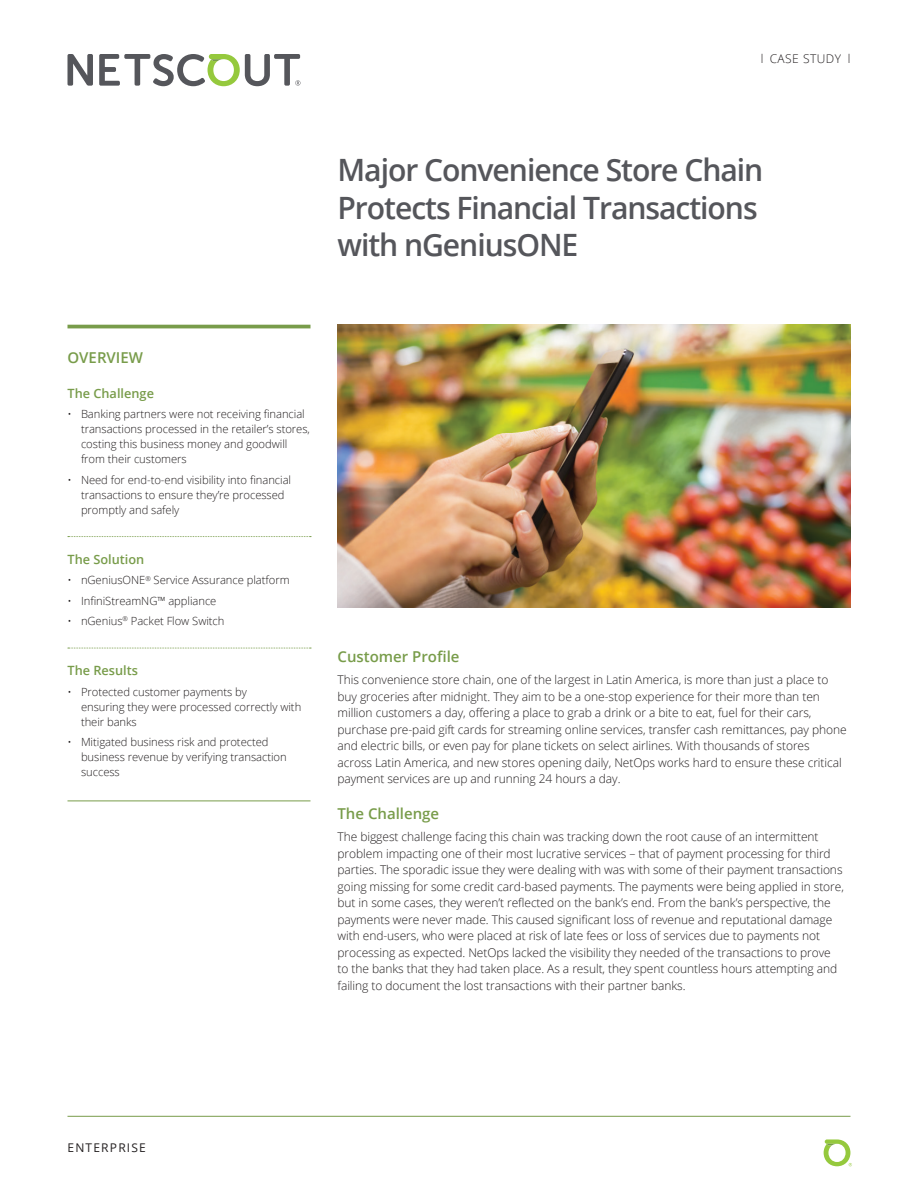
<style>
.page{position:relative;width:918px;height:1188px;background:#fff}
.page>*{position:absolute;margin:0;border:0;box-sizing:border-box;transform-origin:0 0}
.Document_Title{font:600 30.75px/37.5px "Open Sans";letter-spacing:-.035em;color:#55565b}
.Level_1_-_Heading{font:600 15px "Open Sans";color:#789c4a}
.Level_1_-_Section_He{font:600 15px "Open Sans";color:#789c4a}
.Level_2_-_Heading{font:600 12.75px "Open Sans";color:#789c4a}
.Body{font:300 12px/16.5px "Open Sans";letter-spacing:-.005em;color:#231f20}
.Body-2{font:300 12px "Open Sans";letter-spacing:.04em;color:#231f20}
.t1{font:12px "Open Sans";letter-spacing:.1em;color:#231f20}
.t2{font:300 11.25px/15px "Open Sans";letter-spacing:-.005em;color:#231f20}
</style>
<div class="page">
<svg style="left:68px;top:54px;width:25px;height:32px"></svg>
<svg style="left:99px;top:54px;width:201px;height:32px"></svg>
<hr style="left:68px;top:1116px;width:782px;height:1px;background:#789c4a">
<svg style="left:824px;top:1139px;width:28px;height:27px"></svg>
<img style="left:338px;top:324px;width:512px;height:284px">
<hr style="left:68px;top:325px;width:242px;height:3px;background:#789c4a">
<svg style="left:68px;top:536px;width:243px;height:1px"></svg>
<svg style="left:68px;top:648px;width:243px;height:1px"></svg>
<hr style="left:68px;top:801px;width:242px;height:1px;background:#789c4a">
<p class="Body-2" style="left:761px;top:51px;width:91px">l CASE STUDY l</p>
<p class="Document_Title" style="left:338px;top:151px;width:427px">Major Convenience Store Chain<br>Protects Financial Transactions with nGeniusONE</p>
<p class="Level_1_-_Section_He" style="left:68px;top:347px;width:77px">OVERVIEW</p>
<p class="Level_2_-_Heading" style="left:68px;top:385px;width:88px">The Challenge</p>
<p class="t2" style="left:81px;top:406px;width:230px;text-indent:-14px">• Banking partners were not receiving financial transactions processed in the retailer’s stores, costing this business money and goodwill from their customers</p>
<p class="t2" style="left:81px;top:472px;width:212px;text-indent:-14px">• Need for end-to-end visibility into financial transactions to ensure they’re processed promptly and safely</p>
<p class="Level_2_-_Heading" style="left:68px;top:551px;width:78px">The Solution</p>
<p class="t2" style="left:68px;top:572px;width:224px">• nGeniusONE<sup>®</sup> Service Assurance platform</p>
<p class="t2" style="left:68px;top:593px;width:151px">• InfiniStreamNG™ appliance</p>
<p class="t2" style="left:68px;top:613px;width:159px">• nGenius<sup>®</sup> Packet Flow Switch</p>
<p class="Level_2_-_Heading" style="left:68px;top:662px;width:72px">The Results</p>
<p class="t2" style="left:81px;top:684px;width:222px;text-indent:-14px">• Protected customer payments by<br>ensuring they were processed correctly with their banks</p>
<p class="t2" style="left:81px;top:734px;width:207px;text-indent:-14px">• Mitigated business risk and protected business revenue by verifying transaction success</p>
<p class="Level_1_-_Heading" style="left:338px;top:646px;width:124px">Customer Profile</p>
<p class="Body" style="left:338px;top:671px;width:511px">This convenience store chain, one of the largest in Latin America, is more than just a place to buy groceries after midnight. They aim to be a one-stop experience for their more than ten million customers a day, offering a place to grab a drink or a bite to eat, fuel for their cars, purchase pre-paid gift cards for streaming online services, transfer cash remittances, pay phone and electric bills, or even pay for plane tickets on select airlines. With thousands of stores across Latin America, and new stores opening daily, NetOps works hard to ensure these critical payment services are up and running 24 hours a day.</p>
<p class="Level_1_-_Heading" style="left:338px;top:804px;width:103px">The Challenge</p>
<p class="Body" style="left:338px;top:828px;width:508px">The biggest challenge facing this chain was tracking down the root cause of an intermittent problem impacting one of their most lucrative services – that of payment processing for third parties. The sporadic issue they were dealing with was with some of their payment transactions going missing for some credit card-based payments. The payments were being applied in store, but in some cases, they weren’t reflected on the bank’s end. From the bank’s perspective, the payments were never made. This caused significant loss of revenue and reputational damage with end-users, who were placed at risk of late fees or loss of services due to payments not processing as expected. NetOps lacked the visibility they needed of the transactions to prove to the banks that they had taken place. As a result, they spent countless hours attempting and failing to document the lost transactions with their partner banks.</p>
<p class="t1" style="left:68px;top:1139px;width:80px">ENTERPRISE</p>
</div>
